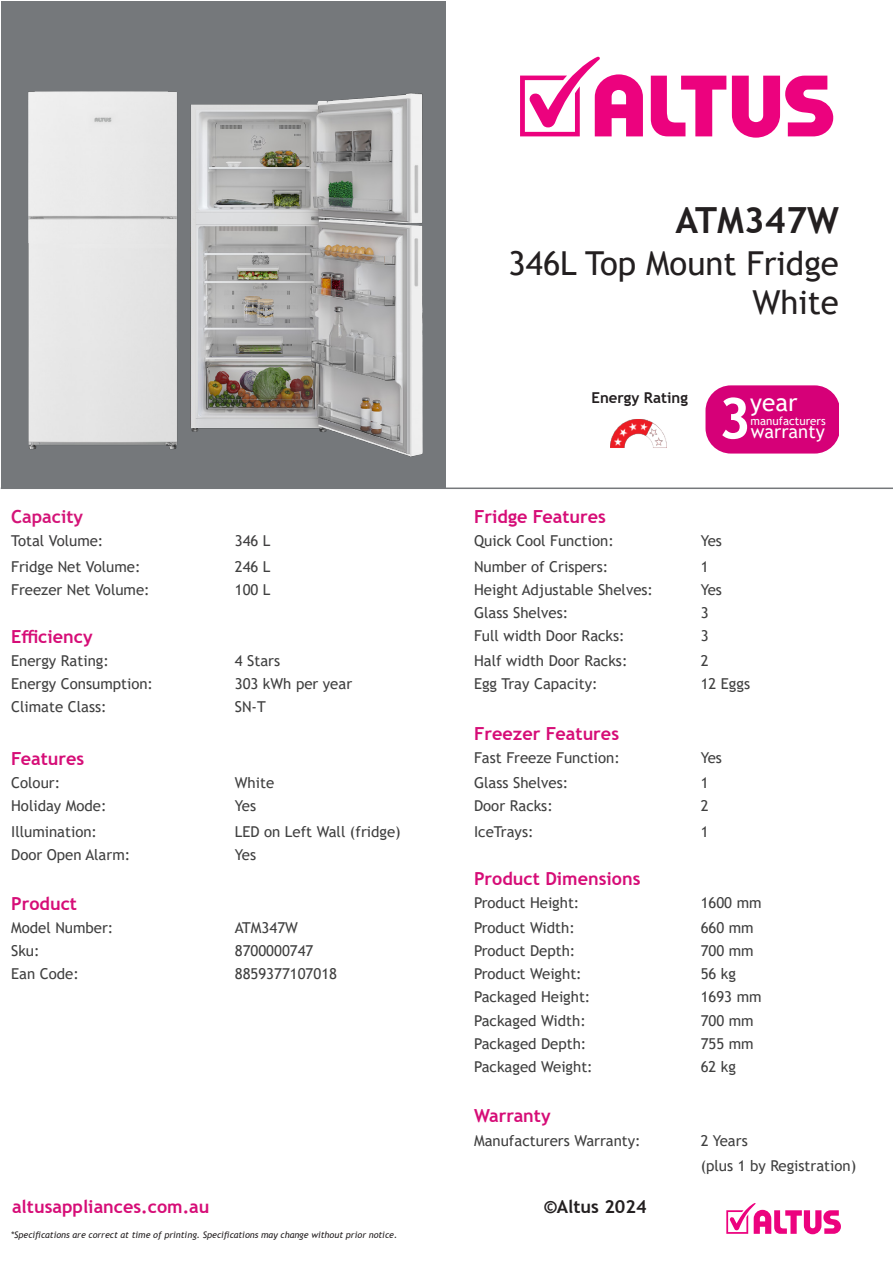
<style>
.page{position:relative;width:893px;height:1263px;background:#fff}
.page>*{position:absolute;margin:0;border:0;box-sizing:border-box;transform-origin:0 0}
.t1{font:700 56.55px "Trebuchet MS";color:#fff}
.t2{font:700 36px "Trebuchet MS";color:#231f20}
.t3{font:33px/39.6px "Trebuchet MS";color:#231f20;text-align:right}
.t4{font:24.15px "Trebuchet MS";color:#fff}
.t5{font:18.45px "Trebuchet MS";color:#fff}
.t6{font:700 18px "Trebuchet MS";color:#d60d77}
.t7{font:700 18px "Trebuchet MS";color:#231f20}
.t8{font:700 18px "Trebuchet MS";color:#d41478}
.t9{font:15px "Trebuchet MS";color:#404040}
.t10{font:15px "Trebuchet MS";color:#403f40}
.t11{font:700 15px "Trebuchet MS";color:#231f20}
.t12{font:11.55px "Trebuchet MS";color:#fff}
.t13{font:italic 9px "Trebuchet MS";color:#231f20}
</style>
<div class="page">
<div style="left:1px;top:1px;width:445px;height:487px;background:#75787b"></div>
<svg style="left:651px;top:76px;width:75px;height:60px"></svg>
<svg style="left:520px;top:56px;width:123px;height:80px"></svg>
<svg style="left:732px;top:76px;width:101px;height:62px"></svg>
<svg style="left:726px;top:1203px;width:115px;height:31px"></svg>
<hr style="left:1px;top:487px;width:892px;height:2px;background:#75787b">
<div style="left:28px;top:91px;width:149px;height:358px;background:#e7e7e7"></div>
<svg style="left:705px;top:385px;width:134px;height:69px;background:#d81281"></svg>
<img style="left:610px;top:419px;width:56px;height:29px">
<img style="left:190px;top:93px;width:233px;height:364px">
<p class="t2" style="left:676px;top:198px;width:165px">ATM347W</p>
<p class="t3" style="left:508px;top:243px;width:332px">346L Top Mount Fridge<br>White</p>
<p class="t11" style="left:591px;top:389px;width:98px">Energy Rating</p>
<p class="t1" style="left:718px;top:383px;width:35px">3</p>
<p class="t4" style="left:750px;top:387px;width:49px">year</p>
<p class="t12" style="left:751px;top:413px;width:77px">manufacturers</p>
<p class="t5" style="left:751px;top:420px;width:75px">warranty</p>
<p class="t8" style="left:11px;top:505px;width:74px">Capacity</p>
<p class="t6" style="left:474px;top:505px;width:133px">Fridge Features</p>
<p class="t10" style="left:11px;top:531px;width:94px">Total Volume:</p>
<p class="t10" style="left:235px;top:531px;width:37px">346 L</p>
<p class="t9" style="left:474px;top:531px;width:141px">Quick Cool Function:</p>
<p class="t9" style="left:701px;top:531px;width:23px">Yes</p>
<p class="t9" style="left:11px;top:557px;width:131px">Fridge Net Volume:</p>
<p class="t9" style="left:235px;top:557px;width:37px">246 L</p>
<p class="t9" style="left:474px;top:557px;width:136px">Number of Crispers:</p>
<p class="t9" style="left:701px;top:557px;width:9px">1</p>
<p class="t9" style="left:11px;top:580px;width:140px">Freezer Net Volume:</p>
<p class="t9" style="left:235px;top:580px;width:37px">100 L</p>
<p class="t9" style="left:474px;top:580px;width:181px">Height Adjustable Shelves:</p>
<p class="t9" style="left:701px;top:580px;width:23px">Yes</p>
<p class="t9" style="left:474px;top:603px;width:96px">Glass Shelves:</p>
<p class="t9" style="left:701px;top:603px;width:9px">3</p>
<p class="t6" style="left:11px;top:626px;width:83px">Efficiency</p>
<p class="t9" style="left:474px;top:626px;width:152px">Full width Door Racks:</p>
<p class="t9" style="left:701px;top:626px;width:9px">3</p>
<p class="t9" style="left:11px;top:651px;width:99px">Energy Rating:</p>
<p class="t9" style="left:235px;top:651px;width:47px">4 Stars</p>
<p class="t9" style="left:474px;top:651px;width:155px">Half width Door Racks:</p>
<p class="t9" style="left:701px;top:651px;width:9px">2</p>
<p class="t9" style="left:11px;top:675px;width:143px">Energy Consumption:</p>
<p class="t9" style="left:235px;top:675px;width:119px">303 kWh per year</p>
<p class="t9" style="left:474px;top:675px;width:125px">Egg Tray Capacity:</p>
<p class="t9" style="left:701px;top:675px;width:51px">12 Eggs</p>
<p class="t9" style="left:11px;top:698px;width:97px">Climate Class:</p>
<p class="t9" style="left:235px;top:698px;width:33px">SN-T</p>
<p class="t6" style="left:474px;top:722px;width:147px">Freezer Features</p>
<p class="t6" style="left:11px;top:747px;width:75px">Features</p>
<p class="t9" style="left:474px;top:748px;width:147px">Fast Freeze Function:</p>
<p class="t9" style="left:701px;top:748px;width:23px">Yes</p>
<p class="t9" style="left:11px;top:773px;width:51px">Colour:</p>
<p class="t9" style="left:235px;top:773px;width:41px">White</p>
<p class="t9" style="left:474px;top:773px;width:96px">Glass Shelves:</p>
<p class="t9" style="left:701px;top:773px;width:9px">1</p>
<p class="t9" style="left:11px;top:796px;width:97px">Holiday Mode:</p>
<p class="t9" style="left:235px;top:796px;width:23px">Yes</p>
<p class="t9" style="left:474px;top:796px;width:80px">Door Racks:</p>
<p class="t9" style="left:701px;top:796px;width:9px">2</p>
<p class="t9" style="left:11px;top:822px;width:87px">Illumination:</p>
<p class="t9" style="left:235px;top:822px;width:167px">LED on Left Wall (fridge)</p>
<p class="t9" style="left:474px;top:822px;width:61px">IceTrays:</p>
<p class="t9" style="left:701px;top:822px;width:9px">1</p>
<p class="t9" style="left:11px;top:845px;width:121px">Door Open Alarm:</p>
<p class="t9" style="left:235px;top:845px;width:23px">Yes</p>
<p class="t6" style="left:474px;top:867px;width:168px">Product Dimensions</p>
<p class="t6" style="left:11px;top:892px;width:67px">Product</p>
<p class="t9" style="left:474px;top:893px;width:107px">Product Height:</p>
<p class="t9" style="left:701px;top:893px;width:62px">1600 mm</p>
<p class="t9" style="left:11px;top:918px;width:104px">Model Number:</p>
<p class="t9" style="left:235px;top:918px;width:65px">ATM347W</p>
<p class="t9" style="left:474px;top:918px;width:102px">Product Width:</p>
<p class="t9" style="left:701px;top:918px;width:54px">660 mm</p>
<p class="t9" style="left:11px;top:941px;width:30px">Sku:</p>
<p class="t9" style="left:235px;top:941px;width:80px">8700000747</p>
<p class="t9" style="left:474px;top:941px;width:103px">Product Depth:</p>
<p class="t9" style="left:701px;top:941px;width:54px">700 mm</p>
<p class="t9" style="left:11px;top:965px;width:69px">Ean Code:</p>
<p class="t9" style="left:235px;top:965px;width:104px">8859377107018</p>
<p class="t9" style="left:474px;top:965px;width:109px">Product Weight:</p>
<p class="t9" style="left:701px;top:965px;width:37px">56 kg</p>
<p class="t9" style="left:474px;top:988px;width:118px">Packaged Height:</p>
<p class="t9" style="left:701px;top:988px;width:62px">1693 mm</p>
<p class="t9" style="left:474px;top:1011px;width:113px">Packaged Width:</p>
<p class="t9" style="left:701px;top:1011px;width:54px">700 mm</p>
<p class="t9" style="left:474px;top:1034px;width:114px">Packaged Depth:</p>
<p class="t9" style="left:701px;top:1034px;width:54px">755 mm</p>
<p class="t9" style="left:474px;top:1057px;width:120px">Packaged Weight:</p>
<p class="t9" style="left:701px;top:1057px;width:37px">62 kg</p>
<p class="t6" style="left:474px;top:1104px;width:78px">Warranty</p>
<p class="t9" style="left:474px;top:1131px;width:168px">Manufacturers Warranty:</p>
<p class="t9" style="left:701px;top:1131px;width:49px">2 Years</p>
<p class="t9" style="left:701px;top:1156px;width:157px">(plus 1 by Registration)</p>
<p class="t6" style="left:12px;top:1195px;width:199px">altusappliances.com.au</p>
<p class="t7" style="left:544px;top:1195px;width:104px">©Altus 2024</p>
<p class="t13" style="left:11px;top:1229px;width:388px">*Specifications are correct at time of printing. Specifications may change without prior notice.</p>
</div>
